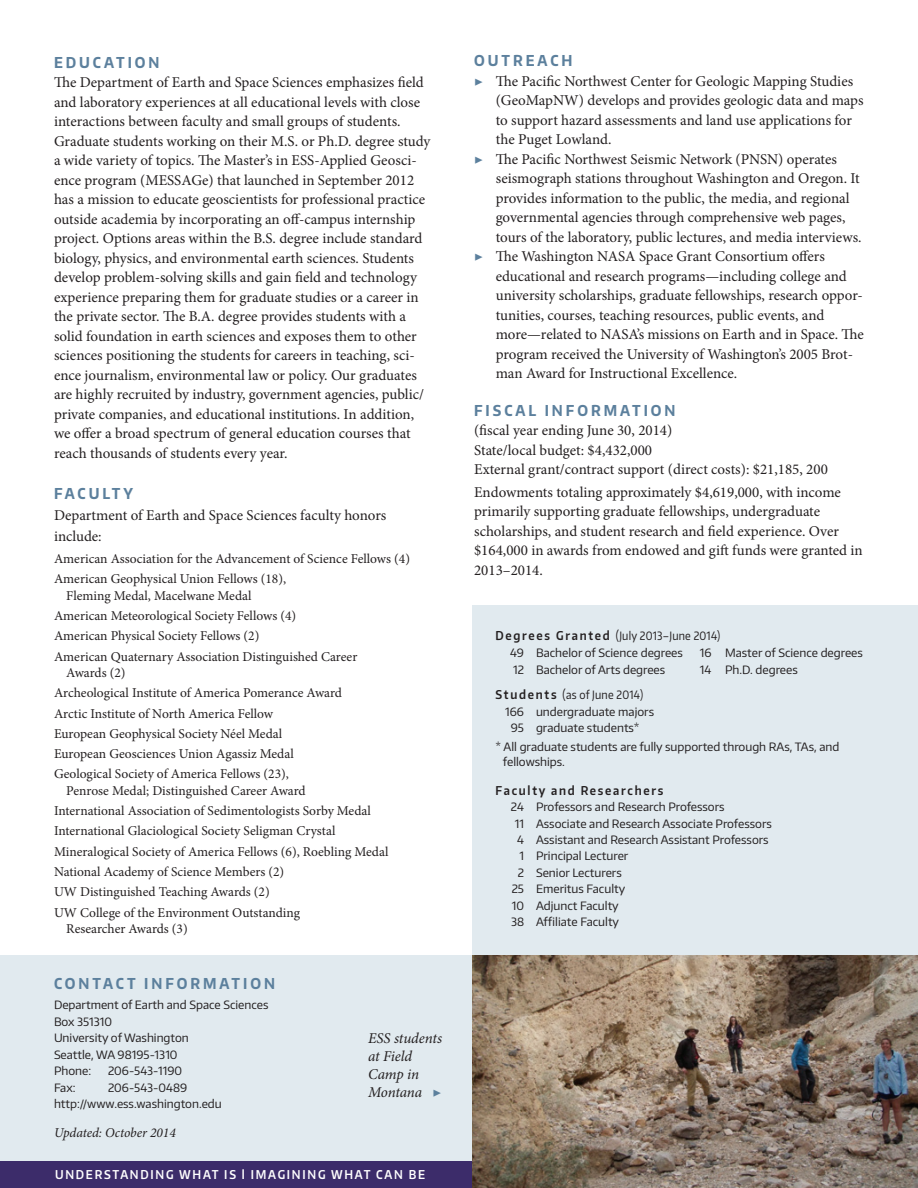
<style>
.page{position:relative;width:918px;height:1188px;background:#fff}
.page>*{position:absolute;margin:0;border:0;box-sizing:border-box;transform-origin:0 0}
.t1{font:15px/19.5px "Minion Pro";color:#231f20}
.t2{font:700 15px "Encode Sans Normal";letter-spacing:.22em;color:#5c809d;scale:.9 1}
.t3{font:italic 15px/18px "Minion Pro";letter-spacing:-.01em;color:#231f20}
.t4{font:13.5px/20.2px "Minion Pro";color:#231f20}
.t5{font:italic 13.5px "Minion Pro";letter-spacing:-.005em;color:#231f20}
.t6{font:600 12.15px "Encode Sans Normal";letter-spacing:.16em;color:#fff;scale:.9 1}
.t7{font:600 12.15px "Encode Sans Normal";letter-spacing:.16em;color:#231f20;scale:.9 1}
.t8{font:11.55px/16.5px "Encode Sans Normal";color:#231f20}
.t9{font:11.55px/16.8px "Encode Sans Normal";color:#231f20;scale:.9 1}
.t10{font:11.55px "Encode Sans Normal";letter-spacing:.02em;color:#231f20;scale:.9 1}
.s1{font-style:normal;color:#5c809d}
.s2{color:#5c809d}
.s3{font-weight:600;font-size:12.15px}
.s4{font-size:12.15px}
</style>
<div class="page">
<div style="left:0;top:956px;width:486px;height:232px;background:#e1eaef"></div>
<div style="left:472px;top:606px;width:446px;height:582px;background:#e1eaef"></div>
<div style="left:0;top:1162px;width:918px;height:26px;background:#3c2c6a"></div>
<img style="left:472px;top:956px;width:446px;height:232px">
<p class="t2" style="left:54px;top:52px;width:119px">EDUCATION</p>
<p class="t1" style="left:54px;top:73px;width:378px">The Department of Earth and Space Sciences emphasizes field and laboratory experiences at all educational levels with close interactions between faculty and small groups of students.<br>Graduate students working on their M.S. or Ph.D. degree study a wide variety of topics. The Master’s in ESS-Applied Geosci&shy;ence program (MESSAGe) that launched in September 2012 has a mission to educate geoscientists for professional practice outside academia by incorporating an off-campus internship project. Options areas within the B.S. degree include standard biology, physics, and environmental earth sciences. Students develop problem-solving skills and gain field and technology experience preparing them for graduate studies or a career in the private sector. The B.A. degree provides students with a solid foundation in earth sciences and exposes them to other sciences positioning the students for careers in teaching, sci&shy;ence journalism, environmental law or policy. Our graduates are highly recruited by industry, government agencies, public/ private companies, and educational institutions. In addition, we offer a broad spectrum of general education courses that reach thousands of students every year.</p>
<p class="t2" style="left:54px;top:484px;width:89px">FACULTY</p>
<p class="t1" style="left:54px;top:505px;width:334px;line-height:21px">Department of Earth and Space Sciences faculty honors include:</p>
<p class="t4" style="left:54px;top:549px;width:358px">American Association for the Advancement of Science Fellows (4)<br>American Geophysical Union Fellows (18),</p>
<p class="t4" style="left:54px;top:585px;width:305px;text-indent:12px">Fleming Medal, Macelwane Medal<br>American Meteorological Society Fellows (4)<br>American Physical Society Fellows (2)<br>American Quaternary Association Distinguished Career</p>
<p class="t4" style="left:54px;top:663px;width:290px;text-indent:12px">Awards (2)<br>Archeological Institute of America Pomerance Award Arctic Institute of North America Fellow<br>European Geophysical Society Néel Medal<br>European Geosciences Union Agassiz Medal Geological Society of America Fellows (23),</p>
<p class="t4" style="left:54px;top:781px;width:336px;text-indent:12px">Penrose Medal; Distinguished Career Award<br>International Association of Sedimentologists Sorby Medal International Glaciological Society Seligman Crystal Mineralogical Society of America Fellows (6), Roebling Medal National Academy of Science Members (2)<br>UW Distinguished Teaching Awards (2)<br>UW College of the Environment Outstanding</p>
<p class="t4" style="left:66px;top:919px;width:123px">Researcher Awards (3)</p>
<p class="t2" style="left:54px;top:973px;width:247px">CONTACT INFORMATION</p>
<p class="t8" style="left:54px;top:997px;width:216px">Department of Earth and Space Sciences<br>Box 351310<br>University of Washington<br>Seattle, WA 98195-1310<br>Phone:</p>
<p class="t8" style="left:108px;top:1063px;width:76px">206-543-1190</p>
<p class="t8" style="left:54px;top:1079px;width:169px;text-indent:54px">206-543-0489 http://www.ess.washington.edu</p>
<p class="t5" style="left:54px;top:1124px;width:123px">Updated: October 2014</p>
<p class="t8" style="left:54px;top:1079px;width:23px">Fax:</p>
<p class="t3" style="left:368px;top:1030px;width:76px">ESS students at Field<br>Camp in<br>Montana <span class="s1">▶</span></p>
<p class="t6" style="left:55px;top:1167px;width:413px">UNDERSTANDING WHAT IS l IMAGINING WHAT CAN BE</p>
<p class="t2" style="left:474px;top:51px;width:111px">OUTREACH</p>
<p class="t1" style="left:474px;top:71px;width:381px"><span class="s2">▶</span> The Pacific Northwest Center for Geologic Mapping Studies</p>
<p class="t1" style="left:496px;top:91px;width:369px">(GeoMapNW) develops and provides geologic data and maps</p>
<p class="t1" style="left:496px;top:110px;width:358px">to support hazard assessments and land use applications for</p>
<p class="t1" style="left:496px;top:130px;width:117px">the Puget Lowland.</p>
<p class="t1" style="left:474px;top:149px;width:364px"><span class="s2">▶</span> The Pacific Northwest Seismic Network (PNSN) operates</p>
<p class="t1" style="left:496px;top:169px;width:365px">seismograph stations throughout Washington and Oregon. It</p>
<p class="t1" style="left:496px;top:188px;width:355px">provides information to the public, the media, and regional</p>
<p class="t1" style="left:496px;top:208px;width:351px">governmental agencies through comprehensive web pages,</p>
<p class="t1" style="left:496px;top:227px;width:367px">tours of the laboratory, public lectures, and media interviews.</p>
<p class="t1" style="left:474px;top:247px;width:352px"><span class="s2">▶</span> The Washington NASA Space Grant Consortium offers</p>
<p class="t1" style="left:496px;top:266px;width:353px">educational and research programs—including college and</p>
<p class="t1" style="left:496px;top:286px;width:369px">university scholarships, graduate fellowships, research oppor-</p>
<p class="t1" style="left:496px;top:305px;width:330px">tunities, courses, teaching resources, public events, and</p>
<p class="t1" style="left:496px;top:325px;width:370px">more—related to NASA’s missions on Earth and in Space. The</p>
<p class="t1" style="left:496px;top:344px;width:359px">program received the University of Washington’s 2005 Brot-</p>
<p class="t1" style="left:496px;top:364px;width:243px">man Award for Instructional Excellence.</p>
<p class="t2" style="left:474px;top:400px;width:225px">FISCAL INFORMATION</p>
<p class="t1" style="left:474px;top:421px;width:355px">(fiscal year ending June 30, 2014)<br>State/local budget: $4,432,000<br>External grant/contract support (direct costs): $21,185, 200</p>
<p class="t1" style="left:474px;top:482px;width:390px">Endowments totaling approximately $4,619,000, with income primarily supporting graduate fellowships, undergraduate scholarships, and student research and field experience. Over $164,000 in awards from endowed and gift funds were granted in 2013–2014.</p>
<p class="t9" style="left:510px;top:627px;width:235px;text-indent:-15px"><span class="s3">Degrees Granted</span> <span class="s4">(</span>July 2013–June 2014)<br>49 Bachelor of Science degrees</p>
<p class="t8" style="left:700px;top:644px;width:165px">16 Master of Science degrees</p>
<p class="t8" style="left:513px;top:661px;width:154px">12 Bachelor of Arts degrees</p>
<p class="t8" style="left:700px;top:661px;width:99px">14 Ph.D. degrees</p>
<p class="t10" style="left:496px;top:687px;width:165px"><span class="s3">Students</span> <span class="s4">(</span>as of June 2014)</p>
<p class="t8" style="left:505px;top:703px;width:150px">166 undergraduate majors</p>
<p class="t8" style="left:511px;top:719px;width:130px">95 graduate students*</p>
<p class="t8" style="left:503px;top:739px;width:338px;line-height:15px;text-indent:-7px">* All graduate students are fully supported through RAs, TAs, and fellowships.</p>
<p class="t7" style="left:496px;top:782px;width:188px">Faculty and Researchers</p>
<p class="t8" style="left:511px;top:798px;width:215px">24 Professors and Research Professors</p>
<p class="t8" style="left:515px;top:815px;width:259px">11 Associate and Research Associate Professors</p>
<p class="t8" style="left:517px;top:831px;width:253px">4 Assistant and Research Assistant Professors</p>
<p class="t8" style="left:519px;top:848px;width:110px">1 Principal Lecturer</p>
<p class="t8" style="left:518px;top:864px;width:106px">2 Senior Lecturers</p>
<p class="t8" style="left:512px;top:880px;width:115px">25 Emeritus Faculty</p>
<p class="t8" style="left:512px;top:897px;width:108px">10 Adjunct Faculty</p>
<p class="t8" style="left:511px;top:913px;width:110px">38 Affiliate Faculty</p>
</div>
